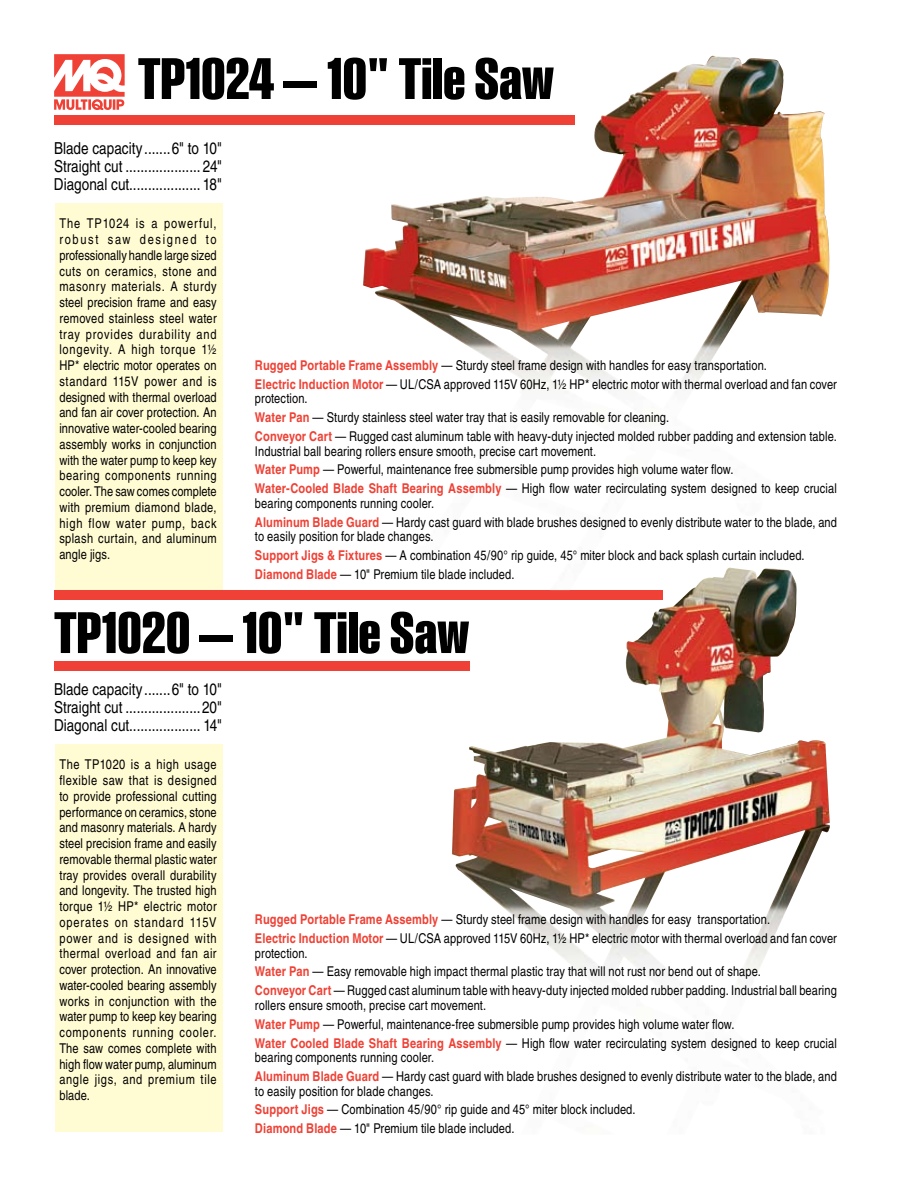
<style>
.page{position:relative;width:918px;height:1188px;background:#fff}
.page>*{position:absolute;margin:0;border:0;box-sizing:border-box;transform-origin:0 0}
.t1{font:700 60px "Smart Sans";color:#000}
.t2{font:condensed 16.5px/18px "Helvetica";color:#000;text-align:justify}
.t3{font:condensed 13.5px/15.8px "Helvetica";letter-spacing:.01em;color:#000}
.s1{font-weight:700;color:#ef4135}
</style>
<div class="page">
<svg style="left:54px;top:54px;width:71px;height:56px"></svg>
<div style="left:54px;top:115px;width:520px;height:10px;background:#ef4135"></div>
<div style="left:55px;top:203px;width:168px;height:387px;background:#fffbd3"></div>
<div style="left:55px;top:744px;width:168px;height:387px;background:#fffbd3"></div>
<div style="left:54px;top:590px;width:609px;height:10px;background:#ef4135"></div>
<div style="left:54px;top:661px;width:416px;height:10px;background:#ef4135"></div>
<img style="left:363px;top:56px;width:467px;height:512px">
<img style="left:452px;top:568px;width:378px;height:417px">
<h1 class="t1" style="left:138px;top:45px;width:418px">TP1024 — 10" Tile Saw</h1>
<p class="t2" style="left:54px;top:139px;width:170px">Blade capacity.......6" to 10" Straight cut .................... 24" Diagonal cut................... 18"</p>
<p class="t3" style="left:59px;top:216px;width:159px;text-align:justify">The TP1024 is a powerful, robust saw designed to professionally handle large sized cuts on ceramics, stone and masonry materials. A sturdy steel precision frame and easy removed stainless steel water tray provides durability and longevity. A high torque 1½ HP* electric motor operates on standard 115V power and is designed with thermal overload and fan air cover protection. An innovative water-cooled bearing assembly works in conjunction with the water pump to keep key bearing components running cooler. The saw comes complete with premium diamond blade, high flow water pump, back splash curtain, and aluminum angle jigs.</p>
<p class="t3" style="left:255px;top:356px;width:583px;line-height:18.9px"><span class="s1">Rugged Portable Frame Assembly</span> — Sturdy steel frame design with handles for easy transportation.<br><span class="s1">Electric Induction Motor</span> — UL/CSA approved 115V 60Hz, 1½ HP* electric motor with thermal overload and fan cover</p>
<p class="t3" style="left:255px;top:389px;width:583px;line-height:18.9px">protection.<br><span class="s1">Water Pan</span> — Sturdy stainless steel water tray that is easily removable for cleaning.<br><span class="s1">Conveyor Cart</span> — Rugged cast aluminum table with heavy-duty injected molded rubber padding and extension table.</p>
<p class="t3" style="left:255px;top:441px;width:583px;line-height:18.9px">Industrial ball bearing rollers ensure smooth, precise cart movement.<br><span class="s1">Water Pump</span> — Powerful, maintenance free submersible pump provides high volume water flow.<br><span class="s1">Water-Cooled Blade Shaft Bearing Assembly</span> — High flow water recirculating system designed to keep crucial</p>
<p class="t3" style="left:255px;top:494px;width:584px;line-height:18.9px">bearing components running cooler.<br><span class="s1">Aluminum Blade Guard</span> — Hardy cast guard with blade brushes designed to evenly distribute water to the blade, and</p>
<p class="t3" style="left:255px;top:527px;width:551px;line-height:18.9px">to easily position for blade changes.<br><span class="s1">Support Jigs &amp; Fixtures</span> — A combination 45/90° rip guide, 45° miter block and back splash curtain included.<br><span class="s1">Diamond Blade</span> — 10" Premium tile blade included.</p>
<h1 class="t1" style="left:54px;top:599px;width:417px">TP1020 — 10" Tile Saw</h1>
<p class="t2" style="left:54px;top:680px;width:170px">Blade capacity.......6" to 10" Straight cut ....................20" Diagonal cut................... 14"</p>
<p class="t3" style="left:59px;top:757px;width:159px;text-align:justify">The TP1020 is a high usage flexible saw that is designed to provide professional cutting performance on ceramics, stone and masonry materials. A hardy steel precision frame and easily removable thermal plastic water tray provides overall durability and longevity. The trusted high torque 1½ HP* electric motor operates on standard 115V power and is designed with thermal overload and fan air cover protection. An innovative water-cooled bearing assembly works in conjunction with the water pump to keep key bearing components running cooler.<br>The saw comes complete with high flow water pump, aluminum angle jigs, and premium tile blade.</p>
<p class="t3" style="left:255px;top:910px;width:583px;line-height:18.9px"><span class="s1">Rugged Portable Frame Assembly</span> — Sturdy steel frame design with handles for easy transportation.<br><span class="s1">Electric Induction Motor</span> — UL/CSA approved 115V 60Hz, 1½ HP* electric motor with thermal overload and fan cover</p>
<p class="t3" style="left:255px;top:943px;width:583px;line-height:18.9px">protection.<br><span class="s1">Water Pan</span> — Easy removable high impact thermal plastic tray that will not rust nor bend out of shape.<br><span class="s1">Conveyor Cart</span> — Rugged cast aluminum table with heavy-duty injected molded rubber padding. Industrial ball bearing</p>
<p class="t3" style="left:255px;top:996px;width:583px;line-height:18.9px">rollers ensure smooth, precise cart movement.<br><span class="s1">Water Pump</span> — Powerful, maintenance-free submersible pump provides high volume water flow.<br><span class="s1">Water Cooled Blade Shaft Bearing Assembly</span> — High flow water recirculating system designed to keep crucial</p>
<p class="t3" style="left:255px;top:1048px;width:584px;line-height:18.9px">bearing components running cooler.<br><span class="s1">Aluminum Blade Guard</span> — Hardy cast guard with blade brushes designed to evenly distribute water to the blade, and</p>
<p class="t3" style="left:255px;top:1081px;width:382px;line-height:18.9px">to easily position for blade changes.<br><span class="s1">Support Jigs</span> — Combination 45/90° rip guide and 45° miter block included.<br><span class="s1">Diamond Blade</span> — 10" Premium tile blade included.</p>
</div>
